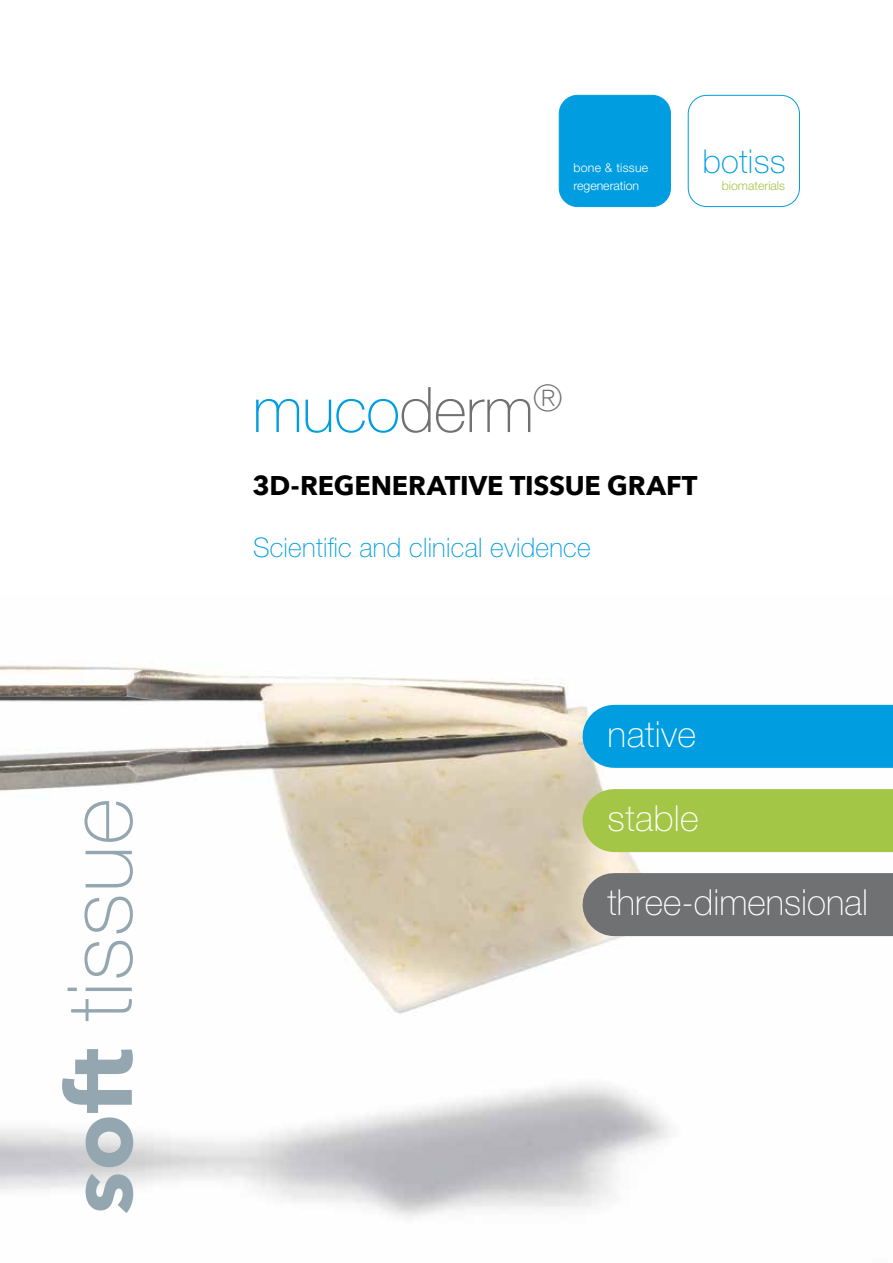
<style>
.page{position:relative;width:893px;height:1263px;background:#fff}
.page>*{position:absolute;margin:0;border:0;box-sizing:border-box;transform-origin:0 0}
.t1{font:100 90px "Helvetica Neue LT Pro";letter-spacing:.01em;color:#94a7b0}
.t2{font:100 63px "Helvetica Neue LT Pro";letter-spacing:-.01em;color:#009ee0}
.t3{font:100 36px "Helvetica Neue LT Pro";color:#fff}
.t4{font:100 33px "Helvetica Neue LT Pro";letter-spacing:.01em;color:#009ee0}
.t5{font:100 27px "Helvetica Neue LT Pro";letter-spacing:.01em;color:#009ee0}
.t6{font:700 27px "Avenir Next";letter-spacing:-.005em;color:#000}
.t7{font:300 12.3px/17.9px "Helvetica Neue LT Pro";color:#fff}
.t8{font:300 12.3px "Helvetica Neue LT Pro";color:#a3c646}
.s1{font-family:"Avenir Next";font-weight:700}
.s2{color:#707172}
</style>
<div class="page">
<img style="left:0;top:665px;width:893px;height:553px">
<div style="left:614px;top:705px;width:279px;height:63px;background:#009ee0"></div>
<div style="left:614px;top:789px;width:279px;height:63px;background:#a3c646"></div>
<div style="left:614px;top:873px;width:279px;height:63px;background:#707172"></div>
<div style="left:688px;top:95px;width:112px;height:112px;border:1px solid #009ee0;border-radius:19px"></div>
<div style="left:559px;top:95px;width:111px;height:112px;background:#009ee0;border-radius:19px"></div>
<div style="left:559px;top:95px;width:112px;height:112px;border:1px solid #009ee0;border-radius:19px"></div>
<h1 class="t1" style="left:46px;top:1214px;width:417px;rotate:-90deg"><span class="s1">soft</span> tissue</h1>
<p class="t7" style="left:573px;top:159px;width:76px">bone &amp; tissue regeneration</p>
<p class="t4" style="left:702px;top:142px;width:85px">botiss</p>
<p class="t8" style="left:722px;top:178px;width:65px">biomaterials</p>
<h2 class="t2" style="left:253px;top:372px;width:312px">muco<span class="s2">derm</span><sup>®</sup></h2>
<p class="t6" style="left:253px;top:462px;width:446px">3D-REGENERATIVE TISSUE GRAFT</p>
<p class="t5" style="left:253px;top:532px;width:339px">Scientific and clinical evidence</p>
<h3 class="t3" style="left:608px;top:713px;width:90px">native</h3>
<h3 class="t3" style="left:608px;top:797px;width:93px">stable</h3>
<h3 class="t3" style="left:608px;top:881px;width:262px">three-dimensional</h3>
</div>
